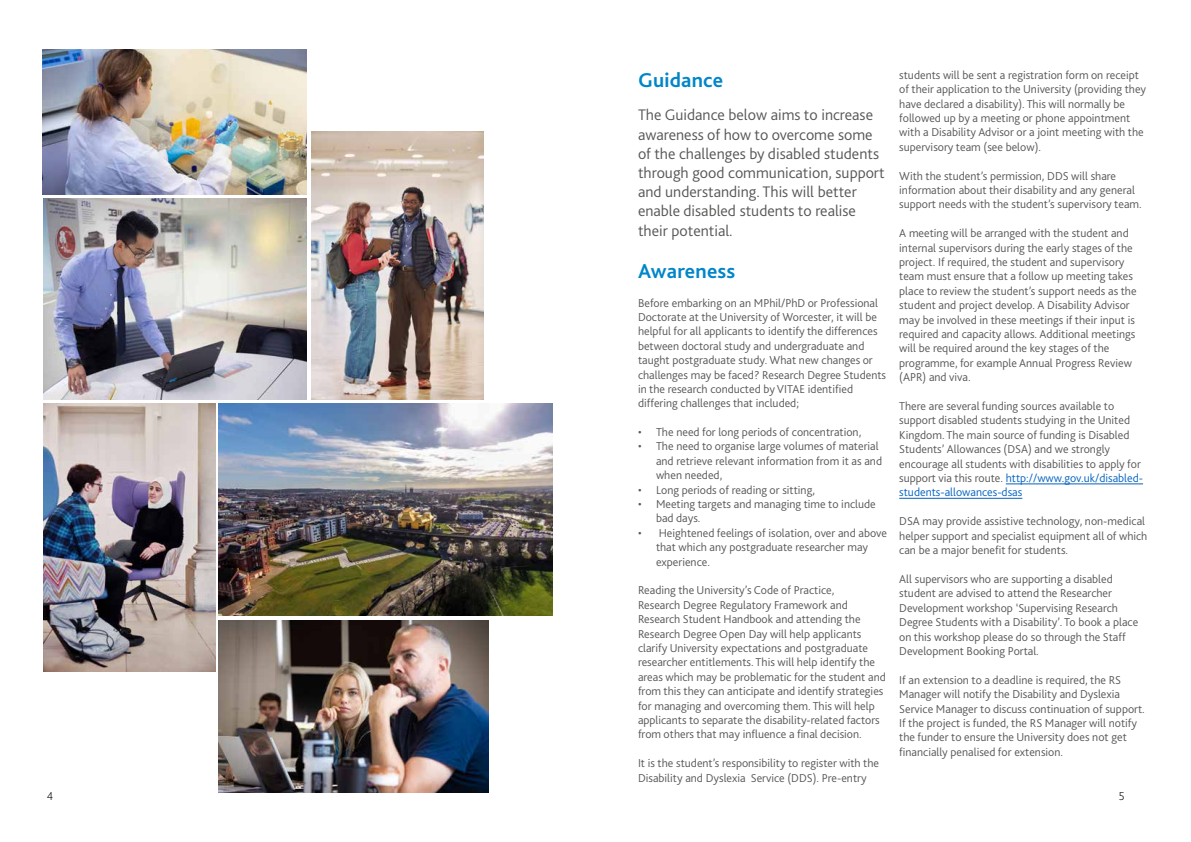
<style>
.page{position:relative;width:1191px;height:842px;background:#fff}
.page>*{position:absolute;margin:0;border:0;box-sizing:border-box;transform-origin:0 0}
.Heading_1{font:700 21px "Bliss 2";letter-spacing:.005em;color:#0086c9}
.t1{font:300 16px/19.2px "Bliss 2";color:#575756}
.t2{font:300 12px/14.4px "Bliss 2";color:#575756}
.t3{font:200 12px "Bliss 2";color:#000}
.s1{color:#0563c1}
</style>
<div class="page">
<hr style="left:1005px;top:484px;width:138px;height:1px;background:#0563c1">
<hr style="left:899px;top:498px;width:123px;height:1px;background:#0563c1">
<img style="left:43px;top:49px;width:263px;height:145px">
<img style="left:43px;top:198px;width:263px;height:202px">
<img style="left:219px;top:621px;width:269px;height:171px">
<img style="left:219px;top:404px;width:334px;height:212px">
<img style="left:43px;top:404px;width:172px;height:268px">
<img style="left:312px;top:132px;width:172px;height:268px">
<p class="Heading_1" style="left:638px;top:67px;width:86px">Guidance</p>
<p class="t1" style="left:638px;top:105px;width:248px">The Guidance below aims to increase awareness of how to overcome some of the challenges by disabled students through good communication, support and understanding. This will better enable disabled students to realise their potential.</p>
<p class="Heading_1" style="left:638px;top:258px;width:99px">Awareness</p>
<p class="t2" style="left:638px;top:295px;width:250px">Before embarking on an MPhil/PhD or Professional Doctorate at the University of Worcester, it will be helpful for all applicants to identify the differences between doctoral study and undergraduate and taught postgraduate study. What new changes or challenges may be faced? Research Degree Students in the research conducted by VITAE identified differing challenges that included;</p>
<p class="t2" style="left:638px;top:424px;width:225px">• The need for long periods of concentration,</p>
<p class="t2" style="left:656px;top:439px;width:227px;text-indent:-18px">• The need to organise large volumes of material and retrieve relevant information from it as and when needed,</p>
<p class="t2" style="left:638px;top:482px;width:178px">• Long periods of reading or sitting,</p>
<p class="t2" style="left:656px;top:496px;width:221px;text-indent:-18px">• Meeting targets and managing time to include bad days.</p>
<p class="t2" style="left:656px;top:525px;width:232px;text-indent:-18px">• Heightened feelings of isolation, over and above that which any postgraduate researcher may experience.</p>
<p class="t2" style="left:638px;top:583px;width:249px">Reading the University’s Code of Practice,<br>Research Degree Regulatory Framework and Research Student Handbook and attending the Research Degree Open Day will help applicants clarify University expectations and postgraduate researcher entitlements. This will help identify the areas which may be problematic for the student and from this they can anticipate and identify strategies for managing and overcoming them. This will help applicants to separate the disability-related factors from others that may influence a final decision.</p>
<p class="t2" style="left:638px;top:756px;width:242px">It is the student’s responsibility to register with the<br>Disability and Dyslexia Service (DDS). Pre-entry</p>
<p class="t2" style="left:899px;top:67px;width:248px">students will be sent a registration form on receipt of their application to the University (providing they have declared a disability). This will normally be followed up by a meeting or phone appointment with a Disability Advisor or a joint meeting with the supervisory team (see below).</p>
<p class="t2" style="left:899px;top:168px;width:244px">With the student’s permission, DDS will share information about their disability and any general support needs with the student’s supervisory team.</p>
<p class="t2" style="left:899px;top:226px;width:239px">A meeting will be arranged with the student and internal supervisors during the early stages of the project. If required, the student and supervisory team must ensure that a follow up meeting takes place to review the student’s support needs as the student and project develop. A Disability Advisor may be involved in these meetings if their input is required and capacity allows. Additional meetings will be required around the key stages of the programme, for example Annual Progress Review (APR) and viva.</p>
<p class="t2" style="left:899px;top:399px;width:245px">There are several funding sources available to support disabled students studying in the United Kingdom. The main source of funding is Disabled Students’ Allowances (DSA) and we strongly encourage all students with disabilities to apply for support via this route. <span class="s1">http://www.gov.uk/disabled&shy;students-allowances-dsas</span></p>
<p class="t2" style="left:899px;top:514px;width:250px">DSA may provide assistive technology, non-medical helper support and specialist equipment all of which can be a major benefit for students.</p>
<p class="t2" style="left:899px;top:571px;width:240px">All supervisors who are supporting a disabled student are advised to attend the Researcher Development workshop ‘Supervising Research Degree Students with a Disability’. To book a place on this workshop please do so through the Staff Development Booking Portal.</p>
<p class="t2" style="left:899px;top:672px;width:247px">If an extension to a deadline is required, the RS Manager will notify the Disability and Dyslexia Service Manager to discuss continuation of support.<br>If the project is funded, the RS Manager will notify the funder to ensure the University does not get financially penalised for extension.</p>
<p class="t3" style="left:47px;top:789px;width:8px">4</p>
<p class="t3" style="left:1118px;top:789px;width:7px">5</p>
</div>
